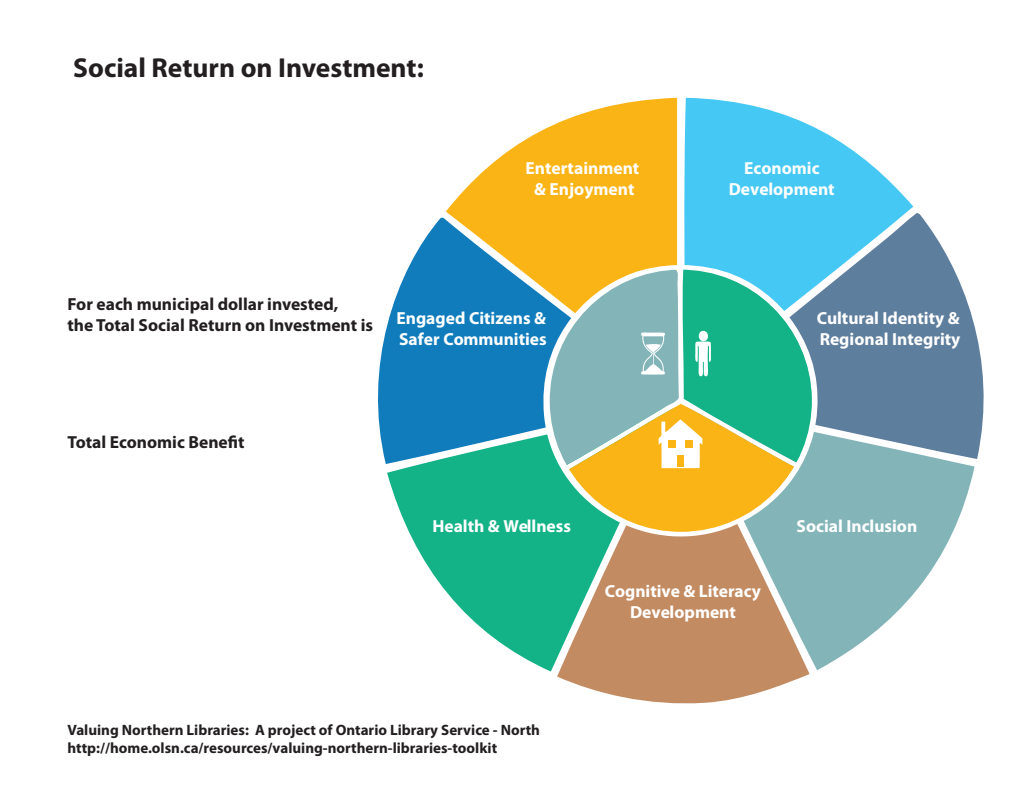
<style>
.page{position:relative;width:1035px;height:810px;background:#fff}
.page>*{position:absolute;margin:0;border:0;box-sizing:border-box;transform-origin:0 0}
.t1{font:700 27.5px "Myriad Pro";color:#231f20}
.t2{font:700 17.5px/21px "Myriad Pro";color:#fff;text-align:center}
.t3{font:700 17.5px "Myriad Pro";color:#231f20}
.t4{font:700 15px "Myriad Pro";color:#231f20}
</style>
<div class="page">
<svg style="left:446px;top:98px;width:231px;height:165px;fill:#fbb416"></svg>
<svg style="left:684px;top:98px;width:229px;height:165px;fill:#45c8f4"></svg>
<svg style="left:690px;top:213px;width:294px;height:246px;background:#6ca2c1"></svg>
<svg style="left:378px;top:218px;width:294px;height:246px;background:#6b9b9a"></svg>
<svg style="left:387px;top:405px;width:170px;height:267px;fill:#13b387"></svg>
<svg style="left:810px;top:405px;width:165px;height:265px;fill:#83b5b8"></svg>
<svg style="left:557px;top:557px;width:253px;height:147px;background:#b99d7b"></svg>
<svg style="left:515px;top:265px;width:328px;height:292px;background:#83a789"></svg>
<svg style="left:547px;top:263px;width:271px;height:275px;background:#a5c193"></svg>
<svg style="left:515px;top:269px;width:328px;height:268px;background:#82b691"></svg>
<div style="left:677px;top:456px;width:7px;height:11px;background:#fbb416"></div>
<div style="left:668px;top:440px;width:7px;height:7px;background:#fbb416"></div>
<div style="left:686px;top:440px;width:7px;height:7px;background:#fbb416"></div>
<p class="t1" style="left:73px;top:50px;width:352px">Social Return on Investment:</p>
<p class="t2" style="left:526px;top:158px;width:115px">Entertainment &amp; Enjoyment</p>
<p class="t2" style="left:729px;top:158px;width:107px">Economic<br>Development</p>
<p class="t3" style="left:68px;top:293px;width:272px">For each municipal dollar invested,</p>
<p class="t3" style="left:68px;top:314px;width:307px">the Total Social Return on Investment is</p>
<p class="t2" style="left:396px;top:308px;width:152px;text-align:left">Engaged Citizens &amp;<br>Safer Communities</p>
<p class="t3" style="left:68px;top:431px;width:179px">Total Economic Benefit</p>
<p class="t2" style="left:432px;top:515px;width:140px">Health &amp; Wellness</p>
<p class="t2" style="left:605px;top:580px;width:158px">Cognitive &amp; Literacy<br>Development</p>
<p class="t2" style="left:817px;top:308px;width:145px;text-align:left">Cultural Identity &amp;<br>Regional Integrity</p>
<p class="t2" style="left:797px;top:515px;width:122px">Social Inclusion</p>
<p class="t4" style="left:68px;top:720px;width:474px">Valuing Northern Libraries: A project of Ontario Library Service - North</p>
<p class="t4" style="left:68px;top:738px;width:431px">http://home.olsn.ca/resources/valuing-northern-libraries-toolkit</p>
</div>
